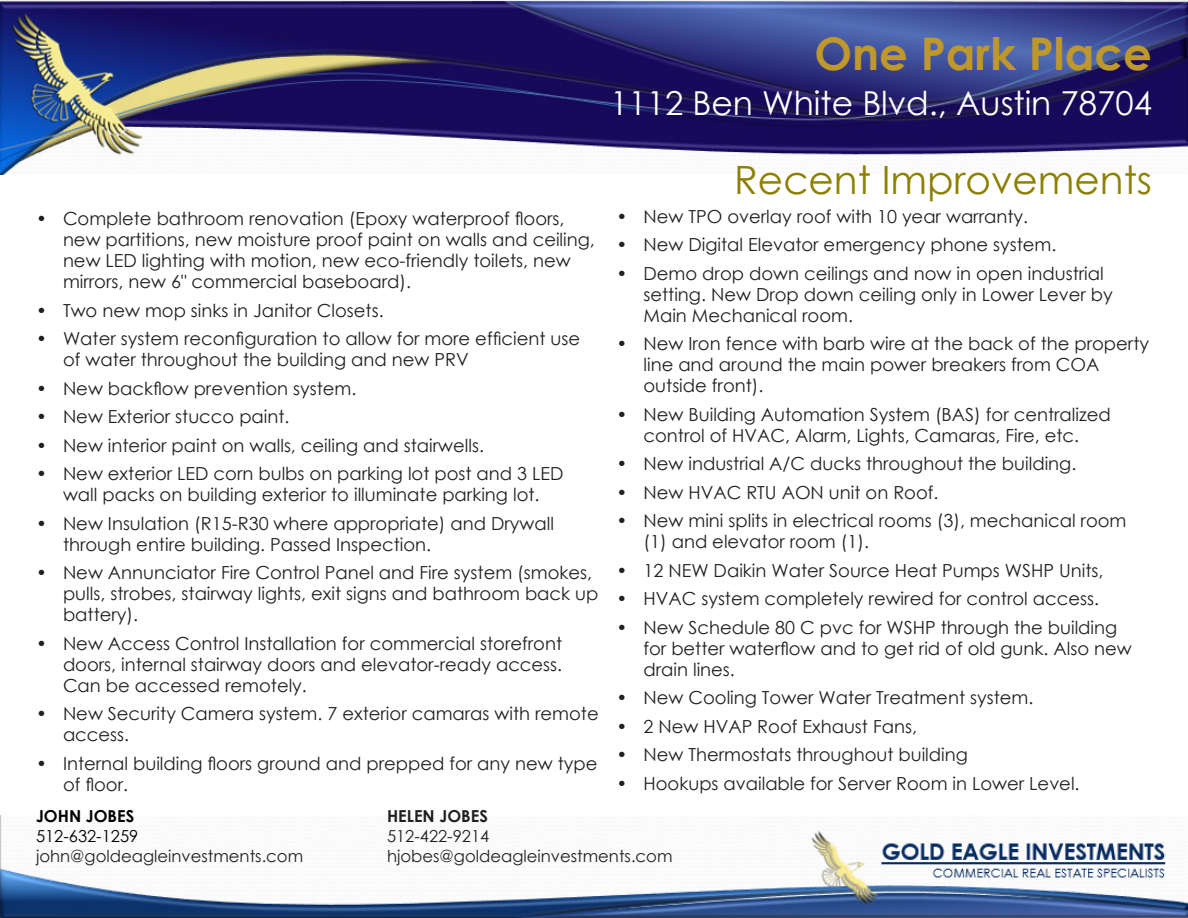
<style>
.page{position:relative;width:1188px;height:918px;background:#fff}
.page>*{position:absolute;margin:0;border:0;box-sizing:border-box;transform-origin:0 0}
.t1{font:700 45px "Century Gothic";color:#be982d}
.t2{font:39px "Century Gothic";color:#8d8002}
.t3{font:33px "Century Gothic";color:#fff}
.t4{font:18px/21px "Century Gothic";color:#231f20}
.t5{font:16.5px/19.8px "Century Gothic";color:#231f20}
.t6{font:16.5px "Century Gothic";color:#000}
.t7{font:700 16.5px "Century Gothic";color:#231f20}
.t8{font:700 16.5px "Century Gothic";color:#000}
</style>
<div class="page">
<img style="left:0;top:0;width:1188px;height:174px">
<img style="left:0;top:816px;width:1188px;height:102px">
<h1 class="t1" style="left:814px;top:19px;width:339px">One Park Place</h1>
<h3 class="t3" style="left:610px;top:80px;width:543px">1112 Ben White Blvd., Austin 78704</h3>
<p class="t4" style="left:63px;top:208px;width:533px;text-indent:-27px">• Complete bathroom renovation (Epoxy waterproof floors, new partitions, new moisture proof paint on walls and ceiling, new LED lighting with motion, new eco-friendly toilets, new mirrors, new 6" commercial baseboard).</p>
<p class="t4" style="left:36px;top:299px;width:349px">• Two new mop sinks in Janitor Closets.</p>
<p class="t4" style="left:63px;top:328px;width:519px;text-indent:-27px">• Water system reconfiguration to allow for more efficient use of water throughout the building and new PRV</p>
<p class="t4" style="left:36px;top:377px;width:322px">• New backflow prevention system.</p>
<p class="t4" style="left:36px;top:406px;width:255px">• New Exterior stucco paint.</p>
<p class="t4" style="left:36px;top:434px;width:450px">• New interior paint on walls, ceiling and stairwells.</p>
<p class="t4" style="left:36px;top:463px;width:529px;text-align:center">• New exterior LED corn bulbs on parking lot post and 3 LED wall packs on building exterior to illuminate parking lot.</p>
<p class="t4" style="left:63px;top:512px;width:492px;text-indent:-27px">• New Insulation (R15-R30 where appropriate) and Drywall through entire building. Passed Inspection.</p>
<p class="t4" style="left:63px;top:562px;width:537px;text-indent:-27px">• New Annunciator Fire Control Panel and Fire system (smokes, pulls, strobes, stairway lights, exit signs and bathroom back up battery).</p>
<p class="t4" style="left:63px;top:632px;width:501px;text-align:justify;text-indent:-27px">• New Access Control Installation for commercial storefront doors, internal stairway doors and elevator-ready access.<br>Can be accessed remotely.</p>
<p class="t4" style="left:63px;top:703px;width:537px;text-indent:-27px">• New Security Camera system. 7 exterior camaras with remote access.</p>
<p class="t4" style="left:63px;top:752px;width:536px;text-indent:-27px">• Internal building floors ground and prepped for any new type of floor.</p>
<p class="t2" style="left:734px;top:152px;width:419px">Recent Improvements</p>
<p class="t4" style="left:616px;top:205px;width:413px">• New TPO overlay roof with 10 year warranty.</p>
<p class="t4" style="left:616px;top:234px;width:441px">• New Digital Elevator emergency phone system.</p>
<p class="t4" style="left:644px;top:262px;width:471px;text-indent:-27px">• Demo drop down ceilings and now in open industrial setting. New Drop down ceiling only in Lower Lever by<br>Main Mechanical room.</p>
<p class="t4" style="left:644px;top:333px;width:507px;text-indent:-27px">• New Iron fence with barb wire at the back of the property line and around the main power breakers from COA outside front).</p>
<p class="t4" style="left:616px;top:403px;width:496px;text-align:center">• New Building Automation System (BAS) for centralized control of HVAC, Alarm, Lights, Camaras, Fire, etc.</p>
<p class="t4" style="left:616px;top:453px;width:461px">• New industrial A/C ducks throughout the building.</p>
<p class="t4" style="left:616px;top:481px;width:323px">• New HVAC RTU AON unit on Roof.</p>
<p class="t4" style="left:644px;top:510px;width:484px;text-indent:-27px">• New mini splits in electrical rooms (3), mechanical room (1) and elevator room (1).</p>
<p class="t4" style="left:616px;top:559px;width:489px">• 12 NEW Daikin Water Source Heat Pumps WSHP Units,</p>
<p class="t4" style="left:616px;top:588px;width:484px">• HVAC system completely rewired for control access.</p>
<p class="t4" style="left:644px;top:616px;width:490px;text-indent:-27px">• New Schedule 80 C pvc for WSHP through the building for better waterflow and to get rid of old gunk. Also new drain lines.</p>
<p class="t4" style="left:616px;top:687px;width:418px">• New Cooling Tower Water Treatment system.</p>
<p class="t4" style="left:616px;top:715px;width:302px">• 2 New HVAP Roof Exhaust Fans,</p>
<p class="t4" style="left:616px;top:744px;width:353px">• New Thermostats throughout building</p>
<p class="t4" style="left:616px;top:772px;width:465px">• Hookups available for Server Room in Lower Level.</p>
<p class="t8" style="left:36px;top:804px;width:100px">JOHN JOBES</p>
<p class="t6" style="left:36px;top:825px;width:104px">512-632-1259</p>
<p class="t5" style="left:36px;top:846px;width:269px">john@goldeagleinvestments.com</p>
<p class="t7" style="left:387px;top:804px;width:102px">HELEN JOBES</p>
<p class="t5" style="left:387px;top:826px;width:287px">512-422-9214 hjobes@goldeagleinvestments.com</p>
</div>
